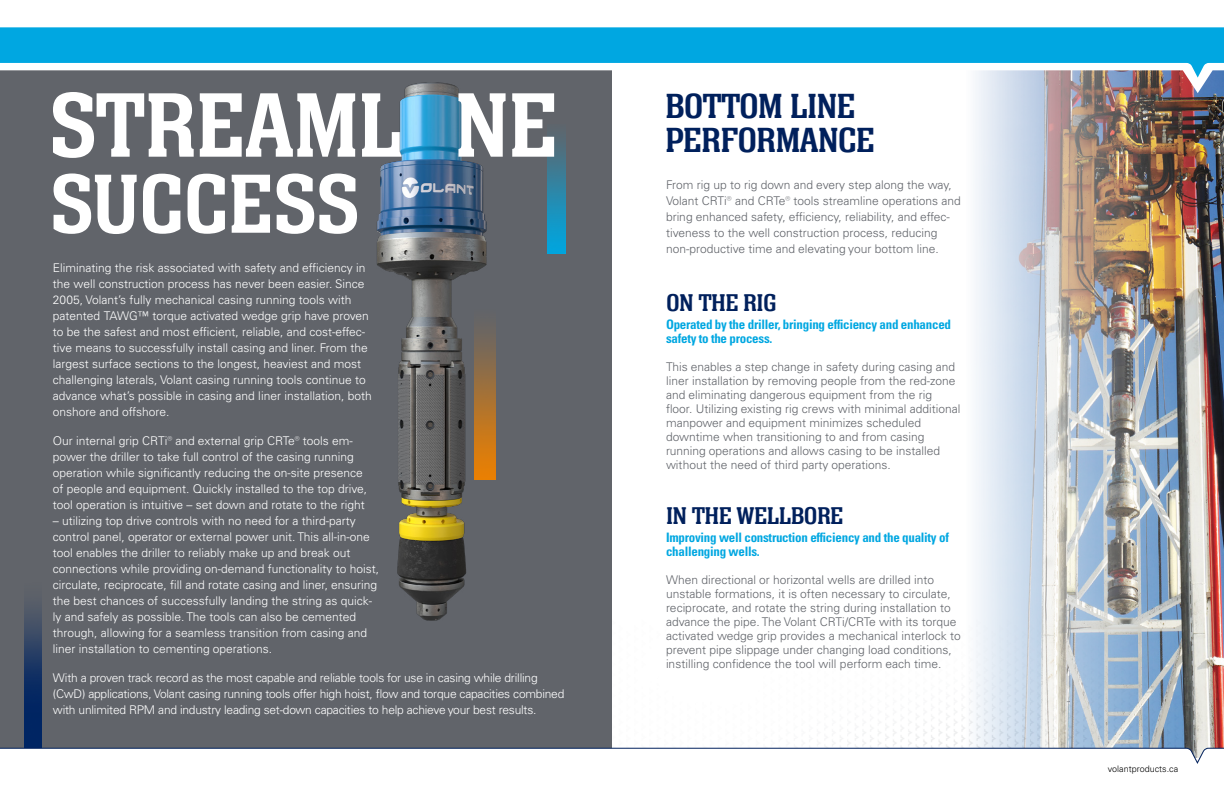
<style>
.page{position:relative;width:1224px;height:792px;background:#fff}
.page>*{position:absolute;margin:0;border:0;box-sizing:border-box;transform-origin:0 0}
.t1{font:95px "Neue Aachen Pro";letter-spacing:-.02em;color:#fff}
.t2{font:87px "Neue Aachen Pro";letter-spacing:-.02em;color:#fff}
.t3{font:36px "Neue Aachen Pro";letter-spacing:-.025em;color:#00205c}
.t4{font:25px "Neue Aachen Pro";letter-spacing:-.025em;color:#00205c}
.t5{font:700 condensed 13px/14px "Univers LT Pro";letter-spacing:-.02em;color:#00a7e1}
.t6{font:300 12px/16px "Univers LT Pro 45";color:#fff}
.t7{font:300 12px/14px "Univers LT Pro 45";color:#61646a}
.t8{font:300 12px/16px "Univers LT Pro 45";letter-spacing:-.02em;color:#fff}
.t9{font:300 9px "Univers LT Pro 45";color:#000}
</style>
<div class="page">
<img style="left:969px;top:93px;width:255px;height:654px">
<div style="left:0;top:32px;width:612px;height:737px;background:#61646a"></div>
<img style="left:494px;top:329px;width:1px;height:151px">
<img style="left:548px;top:138px;width:17px;height:116px">
<svg style="left:0;top:747px;width:1224px;height:22px"></svg>
<div style="left:0;top:27px;width:1224px;height:36px;background:#00a7e1"></div>
<svg style="left:0;top:63px;width:1224px;height:30px"></svg>
<img style="left:366px;top:66px;width:128px;height:555px">
<h1 class="t1" style="left:48px;top:74px;width:359px">STREAML</h1>
<h3 class="t3" style="left:665px;top:87px;width:192px">BOTTOM LINE</h3>
<h1 class="t1" style="left:454px;top:74px;width:106px">NE</h1>
<h3 class="t3" style="left:665px;top:121px;width:212px">PERFORMANCE</h3>
<h2 class="t2" style="left:49px;top:157px;width:313px">SUCCESS</h2>
<p class="t7" style="left:666px;top:176px;width:296px;line-height:16px">From rig up to rig down and every step along the way, Volant CRTi® and CRTe® tools streamline operations and bring enhanced safety, efficiency, reliability, and effec&shy;tiveness to the well construction process, reducing non-productive time and elevating your bottom line.</p>
<p class="t6" style="left:53px;top:259px;width:320px">Eliminating the risk associated with safety and efficiency in the well construction process has never been easier. Since 2005, Volant’s fully mechanical casing running tools with patented TAWG™ torque activated wedge grip have proven to be the safest and most efficient, reliable, and cost-effec&shy;tive means to successfully install casing and liner. From the largest surface sections to the longest, heaviest and most challenging laterals, Volant casing running tools continue to advance what’s possible in casing and liner installation, both onshore and offshore.</p>
<p class="t6" style="left:53px;top:432px;width:316px">Our internal grip CRTi® and external grip CRTe® tools em&shy;power the driller to take full control of the casing running operation while significantly reducing the on-site presence of people and equipment. Quickly installed to the top drive, tool operation is intuitive – set down and rotate to the right</p>
<p class="t6" style="left:53px;top:512px;width:328px">– utilizing top drive controls with no need for a third-party control panel, operator or external power unit. This all-in-one tool enables the driller to reliably make up and break out connections while providing on-demand functionality to hoist, circulate, reciprocate, fill and rotate casing and liner, ensuring the best chances of successfully landing the string as quick&shy;ly and safely as possible. The tools can also be cemented through, allowing for a seamless transition from casing and liner installation to cementing operations.</p>
<p class="t8" style="left:53px;top:670px;width:513px">With a proven track record as the most capable and reliable tools for use in casing while drilling (CwD) applications, Volant casing running tools offer high hoist, flow and torque capacities combined with unlimited RPM and industry leading set-down capacities to help achieve your best results.</p>
<h3 class="t4" style="left:666px;top:289px;width:112px">ON THE RIG</h3>
<p class="t5" style="left:666px;top:317px;width:287px">Operated by the driller, bringing efficiency and enhanced safety to the process.</p>
<p class="t7" style="left:666px;top:359px;width:296px">This enables a step change in safety during casing and liner installation by removing people from the red-zone and eliminating dangerous equipment from the rig floor. Utilizing existing rig crews with minimal additional manpower and equipment minimizes scheduled downtime when transitioning to and from casing running operations and allows casing to be installed without the need of third party operations.</p>
<h3 class="t4" style="left:666px;top:502px;width:179px">IN THE WELLBORE</h3>
<p class="t5" style="left:666px;top:530px;width:284px">Improving well construction efficiency and the quality of challenging wells.</p>
<p class="t7" style="left:666px;top:572px;width:296px">When directional or horizontal wells are drilled into unstable formations, it is often necessary to circulate, reciprocate, and rotate the string during installation to advance the pipe. The Volant CRTi/CRTe with its torque activated wedge grip provides a mechanical interlock to prevent pipe slippage under changing load conditions, instilling confidence the tool will perform each time.</p>
<p class="t9" style="left:1108px;top:763px;width:72px">volantproducts.ca</p>
</div>
